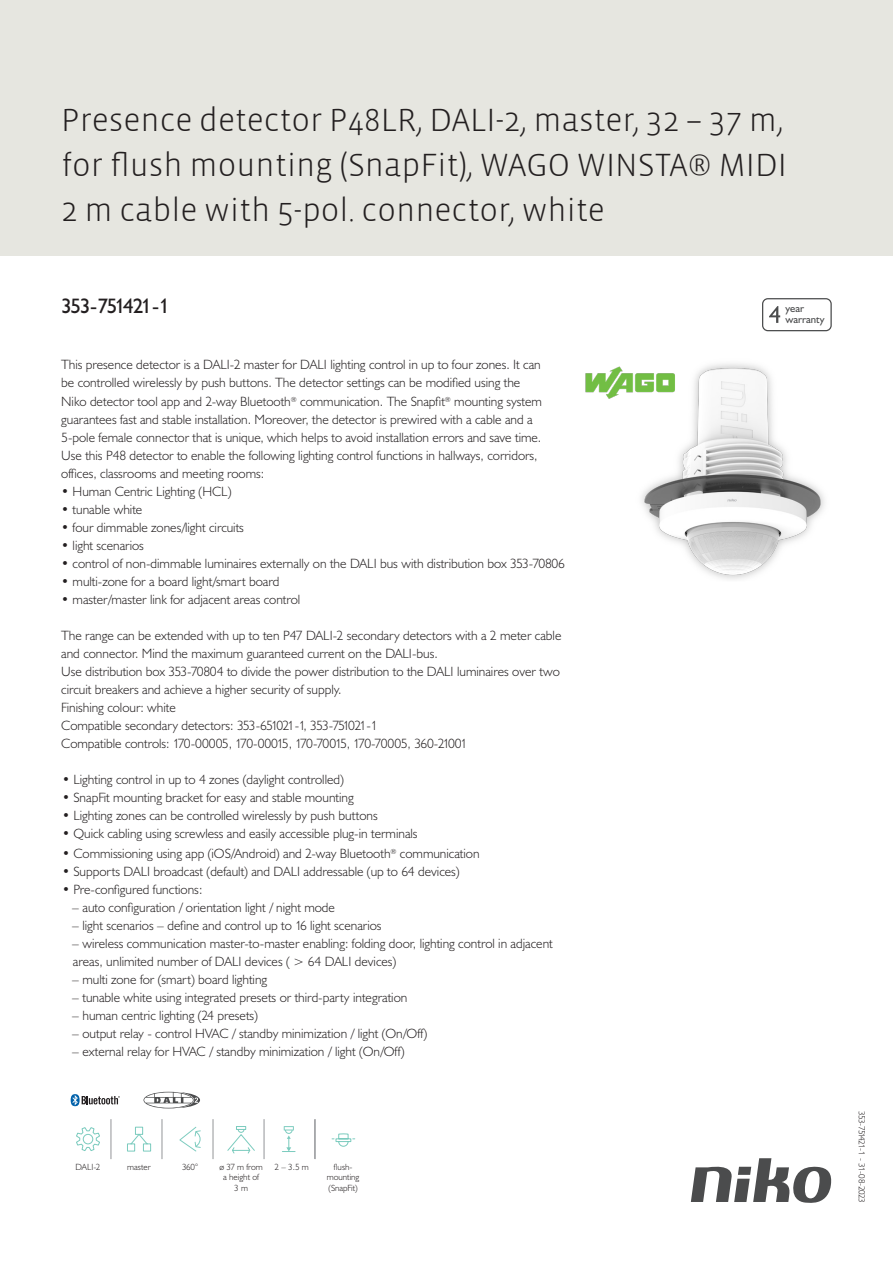
<style>
.page{position:relative;width:893px;height:1263px;background:#fff}
.page>*{position:absolute;margin:0;border:0;box-sizing:border-box;transform-origin:0 0}
.Title_datasheets{font:300 33px/45px "Vista Sans";color:#231f20;text-align:justify}
.Article_number{font:21px "Humanist 521 BT";letter-spacing:-.07em;color:#231f20}
.USPs{font:300 13.5px/18px "Humanist 521 BT";color:#231f20}
.USP_bullets{font:300 13.5px/18px "Humanist 521 BT";color:#231f20}
.t1{font:10.8px/10.8px "Humanist 521 BT";color:#4b4c4d}
.icontext{font:300 9px/10.8px "Humanist 521 BT";color:#231f20;text-align:center}
.Revision{font:300 9px "Humanist 521 BT";letter-spacing:-.065em;color:#231f20}
</style>
<div class="page">
<svg style="left:691px;top:1158px;width:141px;height:45px"></svg>
<div style="left:0;top:0;width:893px;height:255px;background:#e6e6e0"></div>
<img style="left:585px;top:363px;width:240px;height:217px">
<svg style="left:76px;top:1127px;width:24px;height:24px"></svg>
<svg style="left:127px;top:1126px;width:25px;height:26px"></svg>
<svg style="left:179px;top:1126px;width:22px;height:26px"></svg>
<svg style="left:227px;top:1126px;width:28px;height:28px"></svg>
<svg style="left:331px;top:1133px;width:25px;height:14px"></svg>
<svg style="left:282px;top:1126px;width:14px;height:26px"></svg>
<hr style="left:314px;top:1119px;width:1px;height:40px;background:#939598">
<hr style="left:111px;top:1119px;width:1px;height:40px;background:#939598">
<hr style="left:162px;top:1119px;width:1px;height:40px;background:#939598">
<hr style="left:213px;top:1119px;width:1px;height:40px;background:#939598">
<hr style="left:264px;top:1119px;width:1px;height:40px;background:#939598">
<hr style="left:315px;top:1119px;width:1px;height:40px;background:#939598">
<svg style="left:71px;top:1094px;width:49px;height:12px"></svg>
<svg style="left:144px;top:1092px;width:56px;height:16px"></svg>
<svg style="left:762px;top:298px;width:70px;height:33px"></svg>
<p class="Title_datasheets" style="left:61px;top:98px;width:727px">Presence detector P48LR, DALI-2, master, 32 – 37 m, for flush mounting (SnapFit), WAGO WINSTA® MIDI 2 m cable with 5-pol. connector, white</p>
<p class="Article_number" style="left:61px;top:293px;width:110px">353-751421-1</p>
<p class="USPs" style="left:61px;top:355px;width:481px">This presence detector is a DALI-2 master for DALI lighting control in up to four zones. It can be controlled wirelessly by push buttons. The detector settings can be modified using the</p>
<p class="USPs" style="left:61px;top:392px;width:482px">Niko detector tool app and 2-way Bluetooth<sup>®</sup> communication. The Snapfit<sup>®</sup> mounting system guarantees fast and stable installation. Moreover, the detector is prewired with a cable and a 5-pole female connector that is unique, which helps to avoid installation errors and save time.<br>Use this P48 detector to enable the following lighting control functions in hallways, corridors, offices, classrooms and meeting rooms:</p>
<p class="USPs" style="left:61px;top:482px;width:172px">• Human Centric Lighting (HCL)</p>
<p class="USPs" style="left:61px;top:500px;width:83px">• tunable white</p>
<p class="USPs" style="left:61px;top:518px;width:184px">• four dimmable zones/light circuits</p>
<p class="USPs" style="left:61px;top:536px;width:84px">• light scenarios</p>
<p class="USPs" style="left:61px;top:554px;width:505px">• control of non-dimmable luminaires externally on the DALI bus with distribution box 353-70806</p>
<p class="USPs" style="left:61px;top:572px;width:220px">• multi-zone for a board light/smart board</p>
<p class="USPs" style="left:61px;top:590px;width:241px">• master/master link for adjacent areas control</p>
<p class="USPs" style="left:61px;top:626px;width:502px">The range can be extended with up to ten P47 DALI-2 secondary detectors with a 2 meter cable and connector. Mind the maximum guaranteed current on the DALI-bus.<br>Use distribution box 353-70804 to divide the power distribution to the DALI luminaires over two circuit breakers and achieve a higher security of supply.<br>Finishing colour: white<br>Compatible secondary detectors: 353-651021-1, 353-751021-1<br>Compatible controls: 170-00005, 170-00015, 170-70015, 170-70005, 360-21001</p>
<p class="USP_bullets" style="left:62px;top:770px;width:283px">• Lighting control in up to 4 zones (daylight controlled)</p>
<p class="USP_bullets" style="left:62px;top:788px;width:293px">• SnapFit mounting bracket for easy and stable mounting</p>
<p class="USP_bullets" style="left:62px;top:806px;width:317px">• Lighting zones can be controlled wirelessly by push buttons</p>
<p class="USP_bullets" style="left:62px;top:824px;width:357px">• Quick cabling using screwless and easily accessible plug-in terminals</p>
<p class="USP_bullets" style="left:62px;top:844px;width:419px">• Commissioning using app (iOS/Android) and 2-way Bluetooth<sup>®</sup> communication</p>
<p class="USP_bullets" style="left:62px;top:862px;width:399px">• Supports DALI broadcast (default) and DALI addressable (up to 64 devices)</p>
<p class="USP_bullets" style="left:62px;top:880px;width:142px">• Pre-configured functions:</p>
<p class="USP_bullets" style="left:72px;top:898px;width:264px">– auto configuration / orientation light / night mode</p>
<p class="USP_bullets" style="left:72px;top:916px;width:311px">– light scenarios – define and control up to 16 light scenarios</p>
<p class="USP_bullets" style="left:72px;top:934px;width:482px">– wireless communication master-to-master enabling: folding door, lighting control in adjacent areas, unlimited number of DALI devices ( &gt; 64 DALI devices)</p>
<p class="USP_bullets" style="left:72px;top:970px;width:196px">– multi zone for (smart) board lighting</p>
<p class="USP_bullets" style="left:72px;top:988px;width:337px">– tunable white using integrated presets or third-party integration</p>
<p class="USP_bullets" style="left:72px;top:1006px;width:187px">– human centric lighting (24 presets)</p>
<p class="USP_bullets" style="left:72px;top:1024px;width:356px">– output relay - control HVAC / standby minimization / light (On/Off)</p>
<p class="USP_bullets" style="left:72px;top:1042px;width:334px">– external relay for HVAC / standby minimization / light (On/Off)</p>
<p class="icontext" style="left:76px;top:1161px;width:26px">DALI-2</p>
<p class="icontext" style="left:127px;top:1161px;width:25px">master</p>
<p class="icontext" style="left:182px;top:1161px;width:17px">360°</p>
<p class="icontext" style="left:219px;top:1161px;width:45px">ø 37 m from a height of<br>3 m</p>
<p class="icontext" style="left:327px;top:1161px;width:34px">flush&shy;mounting (SnapFit)</p>
<p class="icontext" style="left:275px;top:1161px;width:36px">2 – 3.5 m</p>
<p class="t1" style="left:785px;top:303px;width:41px">year warranty</p>
<p class="Revision" style="left:868px;top:1111px;width:93px;rotate:90deg">353-751421-1 - 31-08-2023</p>
</div>
